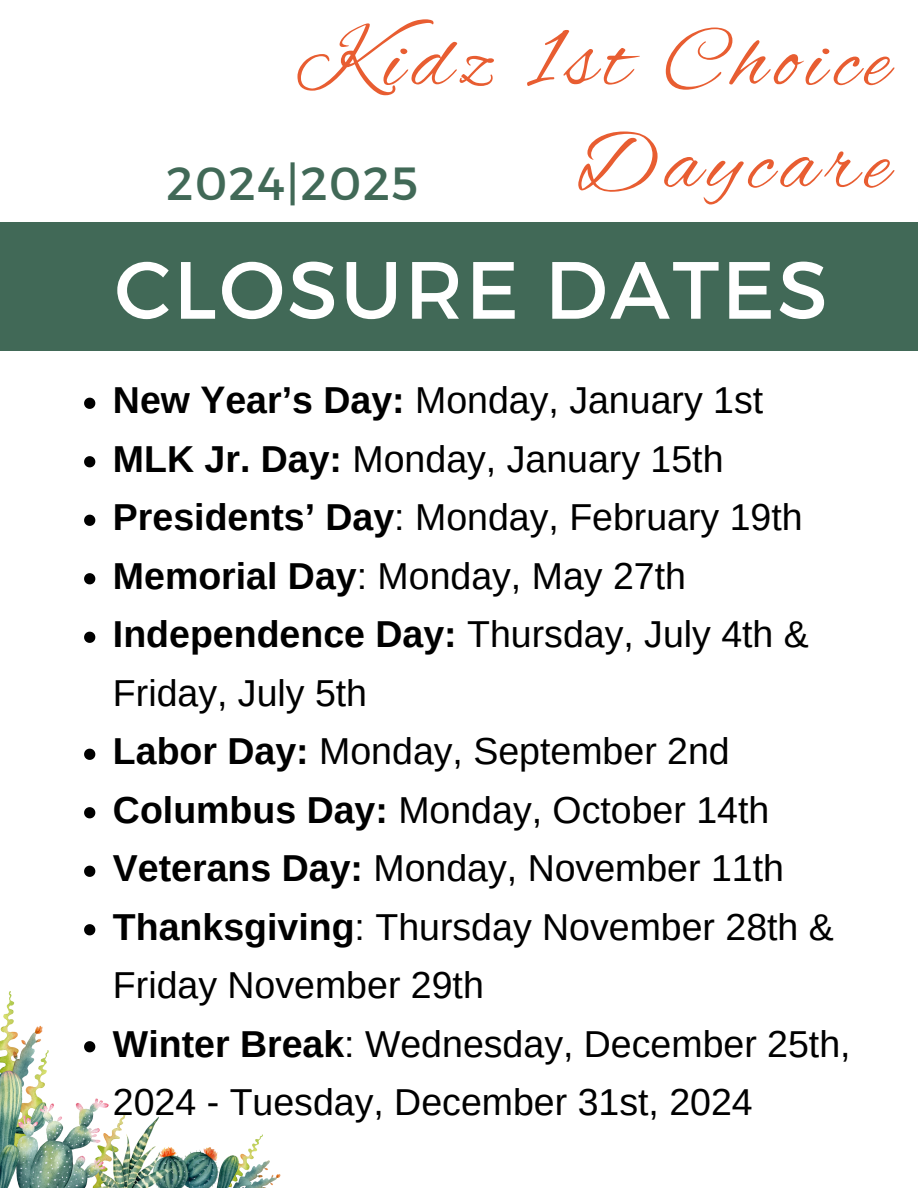
<style>
.page{position:relative;width:918px;height:1188px;background:#fff}
.page>*{position:absolute;margin:0;border:0;box-sizing:border-box;transform-origin:0 0}
.t1{font:87px/102.6px "Alex Brush";letter-spacing:.09em;color:#e85d31;text-align:right}
.t2{font:81px "Montserrat";letter-spacing:.03em;color:#fff}
.t3{font:46.5px "Montserrat";letter-spacing:.03em;color:#416957}
.t4{font:37.5px/58.5px "Arimo";color:#000}
.s1{font-weight:700}
</style>
<div class="page">
<img style="left:0;top:992px;width:280px;height:196px">
<div style="left:0;top:222px;width:918px;height:129px;background:#416957"></div>
<svg style="left:84px;top:398px;width:11px;height:11px"></svg>
<svg style="left:84px;top:456px;width:11px;height:11px"></svg>
<svg style="left:84px;top:515px;width:11px;height:11px"></svg>
<svg style="left:84px;top:573px;width:11px;height:11px"></svg>
<svg style="left:84px;top:632px;width:11px;height:11px"></svg>
<svg style="left:84px;top:749px;width:11px;height:11px"></svg>
<svg style="left:84px;top:807px;width:11px;height:11px"></svg>
<svg style="left:84px;top:866px;width:11px;height:11px"></svg>
<svg style="left:84px;top:924px;width:11px;height:11px"></svg>
<svg style="left:84px;top:1041px;width:11px;height:11px"></svg>
<p class="t1" style="left:296px;top:15px;width:595px">Kidz 1st Choice<br>Daycare</p>
<h1 class="t3" style="left:166px;top:153px;width:254px">2024|2025</h1>
<h3 class="t2" style="left:115px;top:237px;width:715px">CLOSURE DATES</h3>
<p class="t4" style="left:113px;top:371px;width:652px"><span class="s1">New Year’s Day:</span> Monday, January 1st</p>
<p class="t4" style="left:113px;top:430px;width:612px"><span class="s1">MLK Jr. Day:</span> Monday, January 15th</p>
<p class="t4" style="left:113px;top:488px;width:691px"><span class="s1">Presidents’ Day</span>: Monday, February 19th</p>
<p class="t4" style="left:113px;top:547px;width:575px"><span class="s1">Memorial Day</span>: Monday, May 27th</p>
<p class="t4" style="left:113px;top:605px;width:697px"><span class="s1">Independence Day:</span> Thursday, July 4th &amp;<br>Friday, July 5th</p>
<p class="t4" style="left:113px;top:722px;width:618px"><span class="s1">Labor Day:</span> Monday, September 2nd</p>
<p class="t4" style="left:113px;top:781px;width:658px"><span class="s1">Columbus Day:</span> Monday, October 14th</p>
<p class="t4" style="left:113px;top:839px;width:673px"><span class="s1">Veterans Day:</span> Monday, November 11th</p>
<p class="t4" style="left:113px;top:898px;width:722px"><span class="s1">Thanksgiving</span>: Thursday November 28th &amp;<br>Friday November 29th</p>
<p class="t4" style="left:113px;top:1015px;width:739px"><span class="s1">Winter Break</span>: Wednesday, December 25th,<br>2024 - Tuesday, December 31st, 2024</p>
</div>
